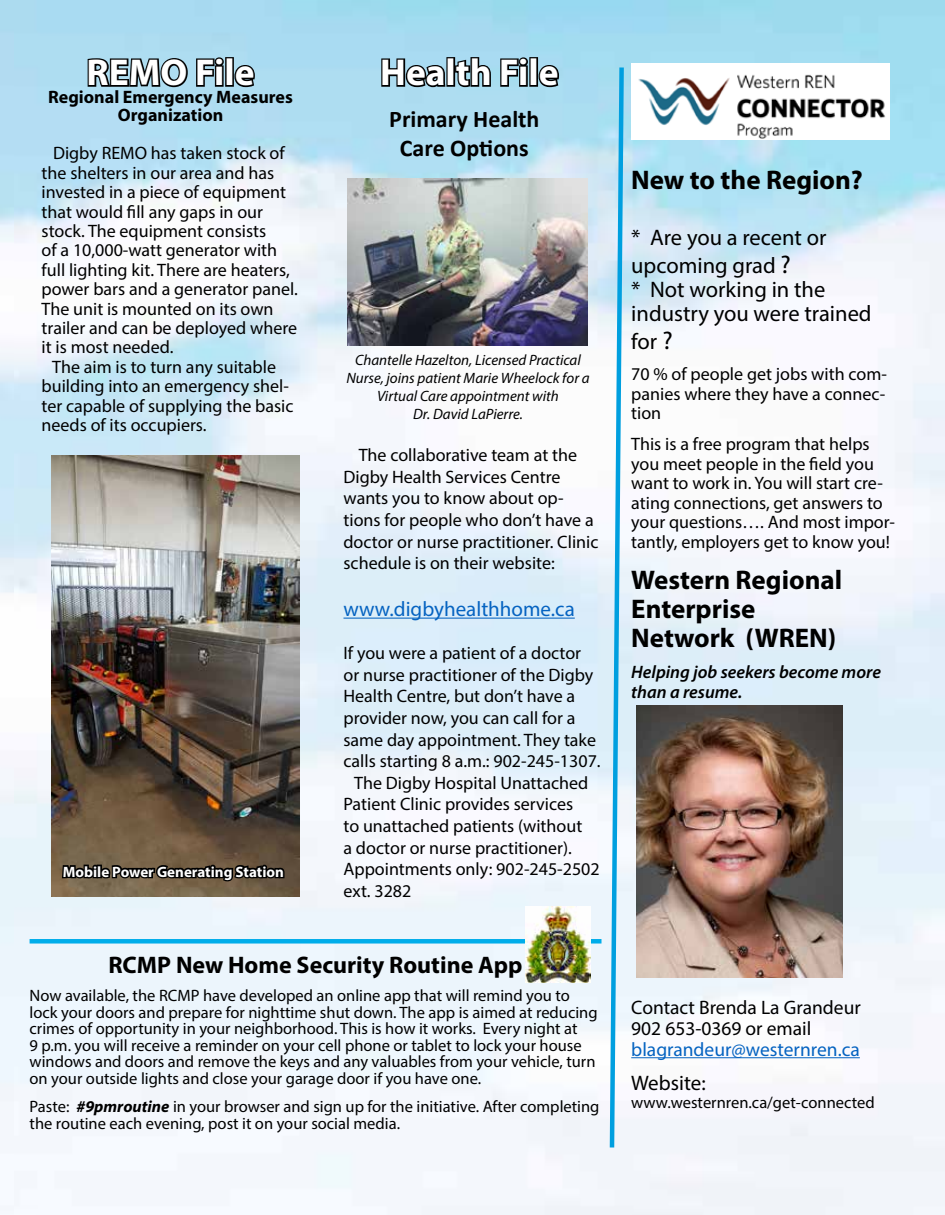
<style>
.page{position:relative;width:945px;height:1215px;background:#fff}
.page>*{position:absolute;margin:0;border:0;box-sizing:border-box;transform-origin:0 0}
.t1{font:700 37.5px "Myriad Pro";color:#fff}
.t2{font:700 27px/29.1px "Myriad Pro";color:#000}
.t3{font:700 24px "Myriad Pro";color:#000}
.t4{font:700 24px/28.8px "Calibri";color:#000;text-align:center}
.t5{font:22.5px/27.5px "Myriad Pro";color:#000}
.t6{font:21px "Myriad Pro";color:#0563c1}
.t7{font:21px "Myriad Pro";color:#000}
.t8{font:19.5px/21px "Myriad Pro";color:#000}
.t9{font:19.5px "Myriad Pro";color:#0563c1}
.t10{font:18px/19.4px "Myriad Pro";color:#000}
.t11{font:italic 600 18px/19.4px "Myriad Pro";color:#000}
.t12{font:700 18px/18px "Myriad Pro";color:#000;text-align:center}
.t13{font:16.5px/16.5px "Myriad Pro";color:#000}
.t14{font:italic 15px/18px "Myriad Pro";color:#000;text-align:center}
.t15{font:700 15px "Myriad Pro";color:#fff}
.s1{font-weight:700;font-style:italic}
.s2{font-size:25.5px}
</style>
<div class="page">
<img style="left:0;top:0;width:945px;height:1215px">
<svg style="left:607px;top:63px;width:19px;height:1089px"></svg>
<img style="left:51px;top:456px;width:248px;height:441px">
<svg style="left:86px;top:56px;width:103px;height:33px"></svg>
<svg style="left:195px;top:56px;width:30px;height:32px"></svg>
<div style="left:225px;top:57px;width:9px;height:30px;border:3px solid #000"></div>
<svg style="left:233px;top:63px;width:23px;height:26px"></svg>
<hr style="left:631px;top:1057px;width:229px;height:1px;background:#0563c1">
<img style="left:632px;top:64px;width:258px;height:75px">
<img style="left:636px;top:705px;width:207px;height:273px">
<hr style="left:344px;top:618px;width:231px;height:1px;background:#0563c1">
<img style="left:347px;top:179px;width:240px;height:167px">
<svg style="left:380px;top:57px;width:67px;height:32px"></svg>
<div style="left:446px;top:57px;width:9px;height:30px;border:3px solid #000"></div>
<svg style="left:454px;top:56px;width:38px;height:33px"></svg>
<svg style="left:499px;top:56px;width:30px;height:32px"></svg>
<div style="left:529px;top:57px;width:9px;height:30px;border:3px solid #000"></div>
<svg style="left:537px;top:63px;width:24px;height:26px"></svg>
<div style="left:30px;top:939px;width:571px;height:5px;background:#00adea"></div>
<img style="left:525px;top:907px;width:65px;height:75px">
<svg style="left:60px;top:807px;width:226px;height:173px"></svg>
<h1 class="t1" style="left:87px;top:48px;width:169px">REMO File</h1>
<p class="t12" style="left:48px;top:88px;width:246px">Regional Emergency Measures<br>Organization</p>
<p class="t10" style="left:53px;top:143px;width:233px">Digby REMO has taken stock of</p>
<p class="t10" style="left:42px;top:163px;width:234px">the shelters in our area and has</p>
<p class="t10" style="left:42px;top:182px;width:246px">invested in a piece of equipment</p>
<p class="t10" style="left:42px;top:202px;width:223px">that would fill any gaps in our</p>
<p class="t10" style="left:42px;top:221px;width:226px">stock. The equipment consists</p>
<p class="t10" style="left:42px;top:240px;width:237px">of a 10,000-watt generator with</p>
<p class="t10" style="left:42px;top:260px;width:250px">full lighting kit. There are heaters,</p>
<p class="t10" style="left:42px;top:279px;width:258px">power bars and a generator panel.</p>
<p class="t10" style="left:42px;top:299px;width:234px">The unit is mounted on its own</p>
<p class="t10" style="left:42px;top:318px;width:257px">trailer and can be deployed where</p>
<p class="t10" style="left:42px;top:337px;width:133px">it is most needed.</p>
<p class="t10" style="left:52px;top:357px;width:225px">The aim is to turn any suitable</p>
<p class="t10" style="left:42px;top:376px;width:249px">building into an emergency shel-</p>
<p class="t10" style="left:42px;top:396px;width:253px">ter capable of supplying the basic</p>
<p class="t10" style="left:42px;top:415px;width:167px">needs of its occupiers.</p>
<p class="t15" style="left:63px;top:862px;width:223px">Mobile Power Generating Station</p>
<h1 class="t1" style="left:380px;top:48px;width:180px">Health File</h1>
<h3 class="t4" style="left:389px;top:104px;width:152px">Primary Health<br>Care Options</h3>
<p class="t14" style="left:346px;top:350px;width:245px">Chantelle Hazelton, Licensed Practical Nurse, joins patient Marie Wheelock for a Virtual Care appointment with<br>Dr. David LaPierre.</p>
<p class="t10" style="left:344px;top:444px;width:256px;line-height:21.6px;text-indent:15px">The collaborative team at the<br>Digby Health Services Centre wants you to know about op&shy;tions for people who don’t have a doctor or nurse practitioner. Clinic schedule is on their website:</p>
<p class="t6" style="left:344px;top:596px;width:233px">www.digbyhealthhome.ca</p>
<p class="t10" style="left:343px;top:643px;width:239px">If you were a patient of a doctor</p>
<p class="t10" style="left:343px;top:665px;width:251px">or nurse practitioner of the Digby</p>
<p class="t10" style="left:343px;top:686px;width:233px">Health Centre, but don’t have a</p>
<p class="t10" style="left:343px;top:708px;width:234px">provider now, you can call for a</p>
<p class="t10" style="left:343px;top:730px;width:254px">same day appointment. They take</p>
<p class="t10" style="left:343px;top:751px;width:259px">calls starting 8 a.m.: 902-245-1307.</p>
<p class="t10" style="left:354px;top:773px;width:236px">The Digby Hospital Unattached</p>
<p class="t10" style="left:343px;top:794px;width:231px">Patient Clinic provides services</p>
<p class="t10" style="left:343px;top:816px;width:240px">to unattached patients (without</p>
<p class="t10" style="left:343px;top:838px;width:230px">a doctor or nurse practitioner).</p>
<p class="t10" style="left:343px;top:859px;width:258px">Appointments only: 902-245-2502</p>
<p class="t10" style="left:343px;top:881px;width:69px">ext. 3282</p>
<h3 class="t3" style="left:109px;top:949px;width:416px">RCMP New Home Security Routine App</h3>
<p class="t13" style="left:30px;top:987px;width:570px">Now available, the RCMP have developed an online app that will remind you to lock your doors and prepare for nighttime shut down. The app is aimed at reducing crimes of opportunity in your neighborhood. This is how it works. Every night at<br>9 p.m. you will receive a reminder on your cell phone or tablet to lock your house windows and doors and remove the keys and any valuables from your vehicle, turn on your outside lights and close your garage door if you have one.</p>
<p class="t13" style="left:30px;top:1098px;width:571px">Paste: <span class="s1">#9pmroutine</span> in your browser and sign up for the initiative. After completing the routine each evening, post it on your social media.</p>
<h2 class="t2" style="left:631px;top:165px;width:233px">New to the Region?</h2>
<p class="t5" style="left:631px;top:224px;width:197px">* Are you a recent or upcoming grad <span class="s2">?</span></p>
<p class="t5" style="left:631px;top:277px;width:242px;line-height:24.3px">* Not working in the industry you were trained</p>
<p class="t5" style="left:631px;top:327px;width:43px">for <span class="s2">?</span></p>
<p class="t10" style="left:631px;top:364px;width:257px;text-align:justify">70 % of people get jobs with com&shy;panies where they have a connec&shy;tion</p>
<p class="t10" style="left:631px;top:434px;width:265px">This is a free program that helps you meet people in the field you want to work in. You will start cre&shy;ating connections, get answers to your questions…. And most impor&shy;tantly, employers get to know you!</p>
<h2 class="t2" style="left:631px;top:564px;width:212px">Western Regional<br>Enterprise<br>Network (WREN)</h2>
<p class="t11" style="left:631px;top:662px;width:251px">Helping job seekers become more than a resume.</p>
<p class="t8" style="left:631px;top:996px;width:231px">Contact Brenda La Grandeur<br>902 653-0369 or email</p>
<p class="t9" style="left:631px;top:1037px;width:230px">blagrandeur@westernren.ca</p>
<p class="t7" style="left:631px;top:1070px;width:76px">Website:</p>
<p class="t13" style="left:631px;top:1094px;width:245px">www.westernren.ca/get-connected</p>
</div>
